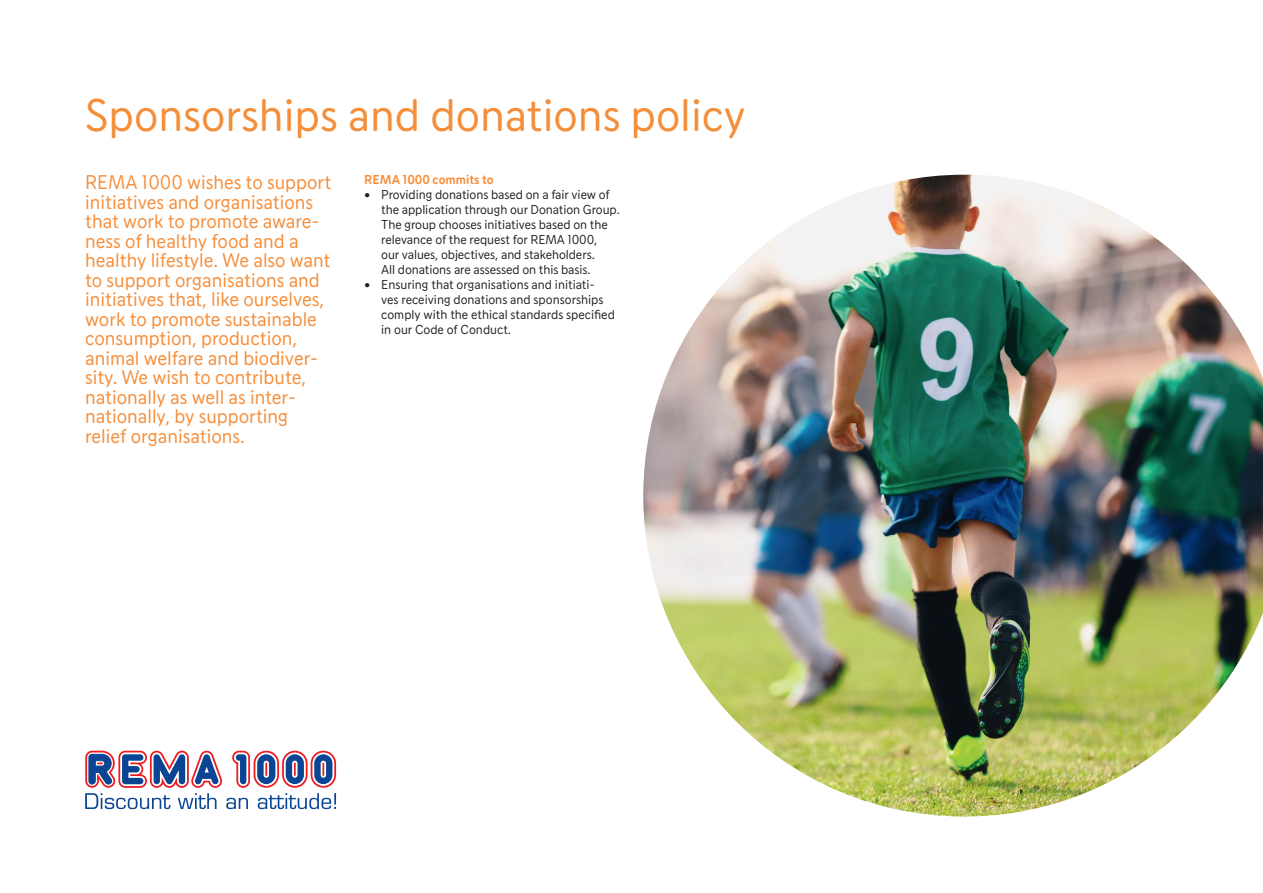
<style>
.page{position:relative;width:1263px;height:893px;background:#fff}
.page>*{position:absolute;margin:0;border:0;box-sizing:border-box;transform-origin:0 0}
.t1{font:45px "REMA";color:#f68d38}
.fremgangsmåte{font:19.5px/19.5px "REMA";color:#f68d38}
.t2{font:12.75px/15px "REMA";letter-spacing:-.005em;color:#231f20}
.t3{font:700 12.75px "REMA";color:#f68d38}
</style>
<div class="page">
<img style="left:643px;top:175px;width:620px;height:641px">
<svg style="left:85px;top:751px;width:251px;height:58px"></svg>
<p class="t1" style="left:85px;top:89px;width:662px">Sponsorships and donations policy</p>
<p class="fremgangsmåte" style="left:85px;top:173px;width:248px">REMA 1000 wishes to support initiatives and organisations that work to promote aware&shy;ness of healthy food and a healthy lifestyle. We also want to support organisations and initiatives that, like ourselves, work to promote sustainable consumption, production, animal welfare and biodiver&shy;sity. We wish to contribute, nationally as well as inter&shy;nationally, by supporting relief organisations.</p>
<p class="t3" style="left:364px;top:172px;width:131px">REMA 1000 commits to</p>
<p class="t2" style="left:381px;top:187px;width:240px;text-indent:-17px">• Providing donations based on a fair view of the application through our Donation Group.<br>The group chooses initiatives based on the relevance of the request for REMA 1000,<br>our values, objectives, and stakeholders.<br>All donations are assessed on this basis.</p>
<p class="t2" style="left:381px;top:277px;width:235px;text-indent:-17px">• Ensuring that organisations and initiati&shy;ves receiving donations and sponsorships comply with the ethical standards specified in our Code of Conduct.</p>
</div>
